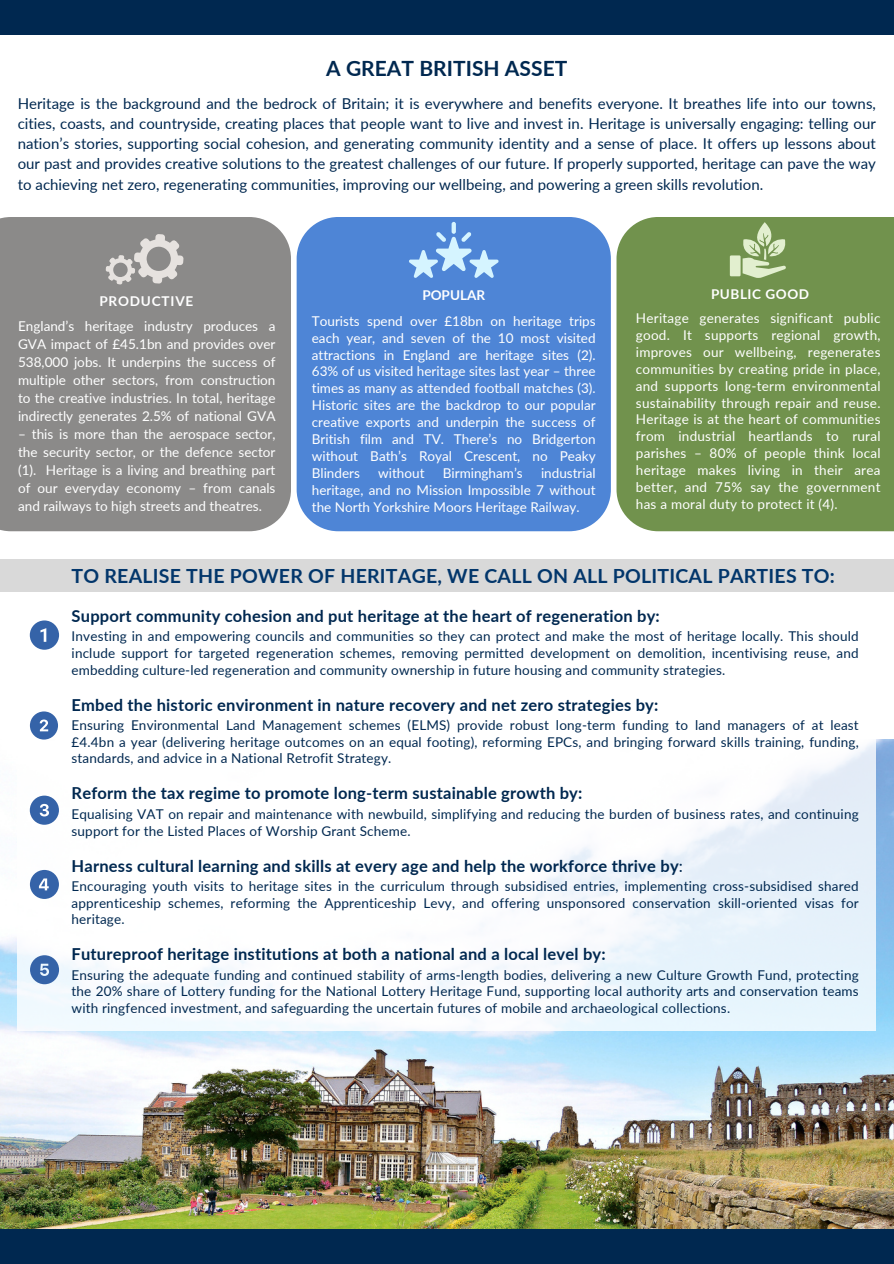
<style>
.page{position:relative;width:894px;height:1264px;background:#fff}
.page>*{position:absolute;margin:0;border:0;box-sizing:border-box;transform-origin:0 0}
.t1{font:700 21px "Lato";color:#002850}
.t2{font:700 19.5px "Lato";letter-spacing:.01em;color:#02366b}
.t3{font:700 16.5px "Lato";letter-spacing:.01em;color:#002850}
.t4{font:15px/20.2px "Lato";color:#002850;text-align:justify}
.t5{font:13.5px/16.8px "Lato";letter-spacing:.01em;color:#002850;text-align:justify}
.t6{font:13.5px/16.8px "Lato";color:#fff;text-align:justify}
.t7{font:700 13.5px "Lato";letter-spacing:.04em;color:#fff}
.t8{font:700 13.5px "Lato";letter-spacing:.06em;color:#fff}
.s1{font-weight:700}
.s2{font-weight:400}
</style>
<div class="page">
<div style="left:0;top:0;width:893px;height:34px;background:#002850"></div>
<img style="left:0;top:739px;width:893px;height:490px">
<div style="left:0;top:1229px;width:893px;height:34px;background:#002850"></div>
<div style="left:296px;top:217px;width:314px;height:314px;background:#4e85d6;border-radius:42px"></div>
<div style="left:0;top:217px;width:291px;height:314px;background:#8b8a89"></div>
<div style="left:616px;top:217px;width:277px;height:314px;background:#71924d"></div>
<svg style="left:101px;top:226px;width:91px;height:65px;background:#a1a09e"></svg>
<svg style="left:409px;top:222px;width:89px;height:56px"></svg>
<svg style="left:18px;top:633px;width:857px;height:397px"></svg>
<svg style="left:742px;top:222px;width:43px;height:56px;background:#a3bb87"></svg>
<div style="left:729px;top:255px;width:11px;height:21px;background:#e2efcf"></div>
<svg style="left:30px;top:620px;width:29px;height:29px"></svg>
<svg style="left:30px;top:711px;width:28px;height:28px"></svg>
<svg style="left:30px;top:795px;width:29px;height:29px"></svg>
<svg style="left:30px;top:870px;width:29px;height:29px"></svg>
<svg style="left:30px;top:955px;width:29px;height:29px"></svg>
<div style="left:0;top:559px;width:893px;height:33px;background:#d9d9d9"></div>
<h1 class="t1" style="left:326px;top:55px;width:242px">A GREAT BRITISH ASSET</h1>
<p class="t4" style="left:18px;top:93px;width:859px">Heritage is the background and the bedrock of Britain; it is everywhere and benefits everyone. It breathes life into our towns, cities, coasts, and countryside, creating places that people want to live and invest in. Heritage is universally engaging: telling our nation’s stories, supporting social cohesion, and generating community identity and a sense of place. It offers up lessons about our past and provides creative solutions to the greatest challenges of our future. If properly supported, heritage can pave the way to achieving net zero, regenerating communities, improving our wellbeing, and powering a green skills revolution.</p>
<p class="t8" style="left:99px;top:292px;width:95px">PRODUCTIVE</p>
<p class="t6" style="left:18px;top:316px;width:259px;line-height:18px">England’s heritage industry produces a GVA impact of £45.1bn and provides over 538,000 jobs. It underpins the success of multiple other sectors, from construction to the creative industries. In total, heritage indirectly generates 2.5% of national GVA</p>
<p class="t6" style="left:18px;top:424px;width:259px;line-height:18px">– this is more than the aerospace sector, the security sector, or the defence sector (1). Heritage is a living and breathing part of our everyday economy – from canals and railways to high streets and theatres.</p>
<p class="t6" style="left:312px;top:282px;width:285px;line-height:25.8px;text-align:center"><span class="s1">POPULAR<br></span>Tourists spend over £18bn on heritage trips</p>
<p class="t6" style="left:312px;top:329px;width:285px">each year, and seven of the 10 most visited attractions in England are heritage sites (2).<br>63% of us visited heritage sites last year – three times as many as attended football matches (3).<br>Historic sites are the backdrop to our popular creative exports and underpin the success of British film and TV. There’s no Bridgerton without Bath’s Royal Crescent, no Peaky Blinders</p>
<p class="t6" style="left:378px;top:464px;width:48px">without</p>
<p class="t6" style="left:442px;top:464px;width:81px">Birmingham’s</p>
<p class="t6" style="left:312px;top:464px;width:285px;text-indent:229px">industrial heritage, and no Mission Impossible 7 without the North Yorkshire Moors Heritage Railway.</p>
<p class="t7" style="left:710px;top:286px;width:100px">PUBLIC GOOD</p>
<p class="t6" style="left:635px;top:309px;width:246px">Heritage generates significant public good. It supports regional growth, improves our wellbeing, regenerates communities by creating pride in place, and supports long-term environmental sustainability through repair and reuse.<br>Heritage is at the heart of communities from industrial heartlands to rural parishes – 80% of people think local heritage makes living in their area better, and 75% say the government has a moral duty to protect it (4).</p>
<h2 class="t2" style="left:72px;top:564px;width:764px">TO REALISE THE POWER OF HERITAGE, WE CALL ON ALL POLITICAL PARTIES TO:</h2>
<h3 class="t3" style="left:72px;top:605px;width:589px">Support community cohesion and put heritage at the heart of regeneration by:</h3>
<p class="t5" style="left:72px;top:627px;width:788px">Investing in and empowering councils and communities so they can protect and make the most of heritage locally. This should include support for targeted regeneration schemes, removing permitted development on demolition, incentivising reuse, and embedding culture-led regeneration and community ownership in future housing and community strategies.</p>
<h3 class="t3" style="left:72px;top:694px;width:588px">Embed the historic environment in nature recovery and net zero strategies by:</h3>
<p class="t5" style="left:72px;top:716px;width:788px">Ensuring Environmental Land Management schemes (ELMS) provide robust long-term funding to land managers of at least £4.4bn a year (delivering heritage outcomes on an equal footing), reforming EPCs, and bringing forward skills training, funding, standards, and advice in a National Retrofit Strategy.</p>
<p class="t3" style="left:72px;top:783px;width:512px">Reform the tax regime to promote long-term sustainable growth by:</p>
<p class="t5" style="left:72px;top:805px;width:788px">Equalising VAT on repair and maintenance with newbuild, simplifying and reducing the burden of business rates, and continuing support for the Listed Places of Worship Grant Scheme.</p>
<h1 class="t3" style="left:72px;top:855px;width:612px">Harness cultural learning and skills at every age and help the workforce thrive by<span class="s2">:</span></h1>
<p class="t5" style="left:72px;top:877px;width:788px">Encouraging youth visits to heritage sites in the curriculum through subsidised entries, implementing cross-subsidised shared apprenticeship schemes, reforming the Apprenticeship Levy, and offering unsponsored conservation skill-oriented visas for heritage.</p>
<p class="t3" style="left:72px;top:944px;width:535px">Futureproof heritage institutions at both a national and a local level by:</p>
<p class="t5" style="left:72px;top:965px;width:788px">Ensuring the adequate funding and continued stability of arms-length bodies, delivering a new Culture Growth Fund, protecting the 20% share of Lottery funding for the National Lottery Heritage Fund, supporting local authority arts and conservation teams with ringfenced investment, and safeguarding the uncertain futures of mobile and archaeological collections.</p>
</div>
